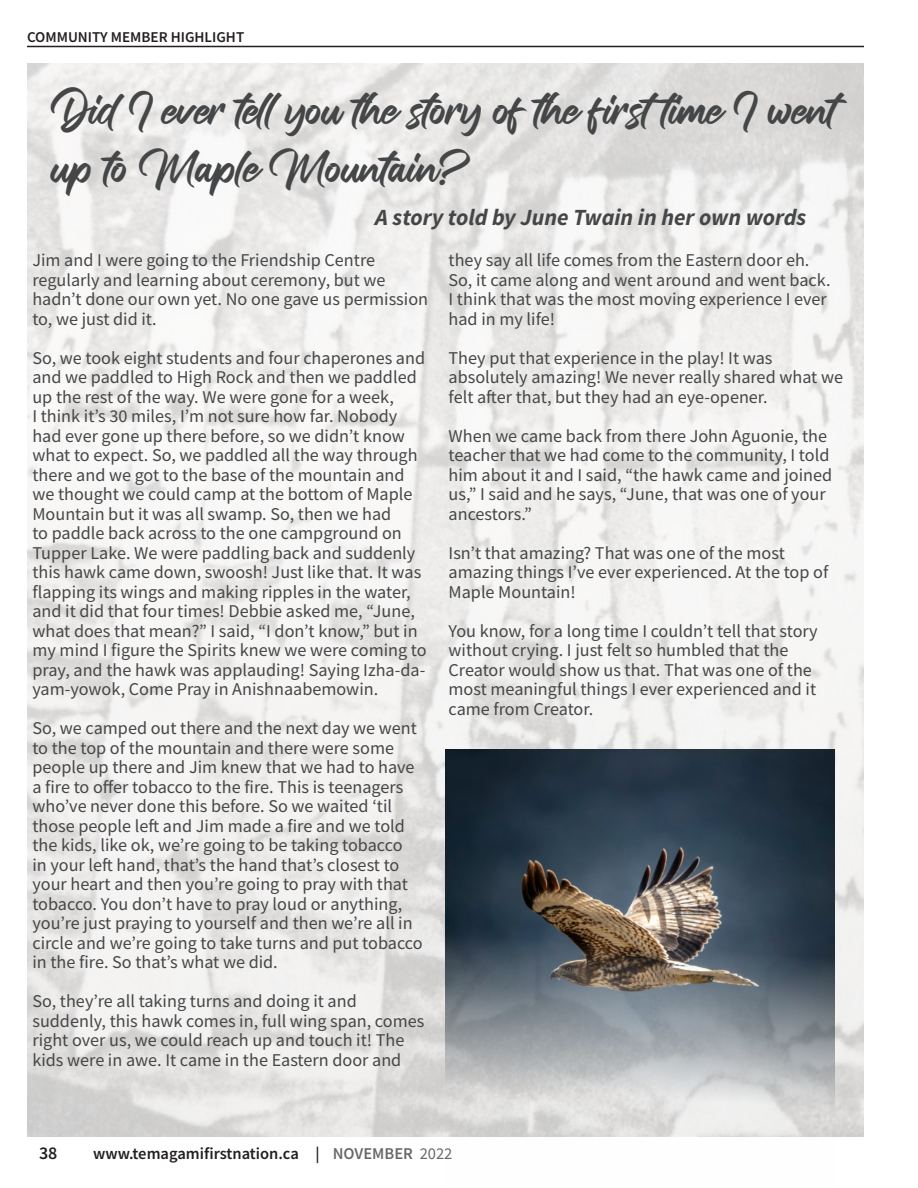
<style>
.page{position:relative;width:918px;height:1188px;background:#fff}
.page>*{position:absolute;margin:0;border:0;box-sizing:border-box;transform-origin:0 0}
.t1{font:39.3px/57.9px "Fallinlove";color:#454647;scale:1.07 1}
.t2{font:italic 700 23.1px "Source Sans Pro";color:#454647}
.t3{font:18px/19.5px "Source Sans Pro";color:#454647}
.t4{font:600 18px "Source Sans Pro";color:#231f20}
.t5{font:600 16.5px "Source Sans Pro";color:#231f20}
.t6{font:600 15px "Source Sans Pro";color:#231f20}
.s1{color:#69696c}
.s2{font-weight:400;color:#69696c}
</style>
<div class="page">
<hr style="left:27px;top:46px;width:837px;height:1px;background:#231f20">
<img style="left:27px;top:63px;width:837px;height:1074px">
<img style="left:446px;top:750px;width:389px;height:387px">
<p class="t6" style="left:27px;top:27px;width:219px">COMMUNITY MEMBER HIGHLIGHT</p>
<p class="t1" style="left:51px;top:81px;width:734px">Did I ever tell you the story of the first time I went up to Maple Mountain?</p>
<p class="t2" style="left:375px;top:201px;width:432px">A story told by June Twain in her own words</p>
<p class="t3" style="left:32px;top:250px;width:397px">Jim and I were going to the Friendship Centre regularly and learning about ceremony, but we hadn’t done our own yet. No one gave us permission to, we just did it.</p>
<p class="t3" style="left:32px;top:348px;width:396px">So, we took eight students and four chaperones and and we paddled to High Rock and then we paddled up the rest of the way. We were gone for a week,<br>I think it’s 30 miles, I’m not sure how far. Nobody had ever gone up there before, so we didn’t know what to expect. So, we paddled all the way through there and we got to the base of the mountain and we thought we could camp at the bottom of Maple Mountain but it was all swamp. So, then we had<br>to paddle back across to the one campground on Tupper Lake. We were paddling back and suddenly this hawk came down, swoosh! Just like that. It was flapping its wings and making ripples in the water, and it did that four times! Debbie asked me, “June, what does that mean?” I said, “I don’t know,” but in my mind I figure the Spirits knew we were coming to pray, and the hawk was applauding! Saying Izha-da&shy;yam-yowok, Come Pray in Anishnaabemowin.</p>
<p class="t3" style="left:32px;top:718px;width:392px">So, we camped out there and the next day we went to the top of the mountain and there were some people up there and Jim knew that we had to have a fire to offer tobacco to the fire. This is teenagers who’ve never done this before. So we waited ‘til those people left and Jim made a fire and we told the kids, like ok, we’re going to be taking tobacco<br>in your left hand, that’s the hand that’s closest to your heart and then you’re going to pray with that tobacco. You don’t have to pray loud or anything, you’re just praying to yourself and then we’re all in circle and we’re going to take turns and put tobacco in the fire. So that’s what we did.</p>
<p class="t3" style="left:32px;top:991px;width:394px">So, they’re all taking turns and doing it and suddenly, this hawk comes in, full wing span, comes right over us, we could reach up and touch it! The kids were in awe. It came in the Eastern door and</p>
<p class="t3" style="left:449px;top:250px;width:384px">they say all life comes from the Eastern door eh.<br>So, it came along and went around and went back.<br>I think that was the most moving experience I ever had in my life!</p>
<p class="t3" style="left:449px;top:348px;width:396px">They put that experience in the play! It was absolutely amazing! We never really shared what we felt after that, but they had an eye-opener.</p>
<p class="t3" style="left:449px;top:426px;width:385px">When we came back from there John Aguonie, the teacher that we had come to the community, I told him about it and I said, “the hawk came and joined us,” I said and he says, “June, that was one of your ancestors.”</p>
<p class="t3" style="left:449px;top:543px;width:381px">Isn’t that amazing? That was one of the most amazing things I’ve ever experienced. At the top of<br>Maple Mountain!</p>
<p class="t3" style="left:449px;top:621px;width:371px">You know, for a long time I couldn’t tell that story without crying. I just felt so humbled that the Creator would show us that. That was one of the most meaningful things I ever experienced and it came from Creator.</p>
<p class="t4" style="left:39px;top:1141px;width:20px">38</p>
<p class="t5" style="left:93px;top:1143px;width:361px">www.temagamifirstnation.ca | <span class="s1">NOVEMBER</span> <span class="s2">2022</span></p>
</div>
